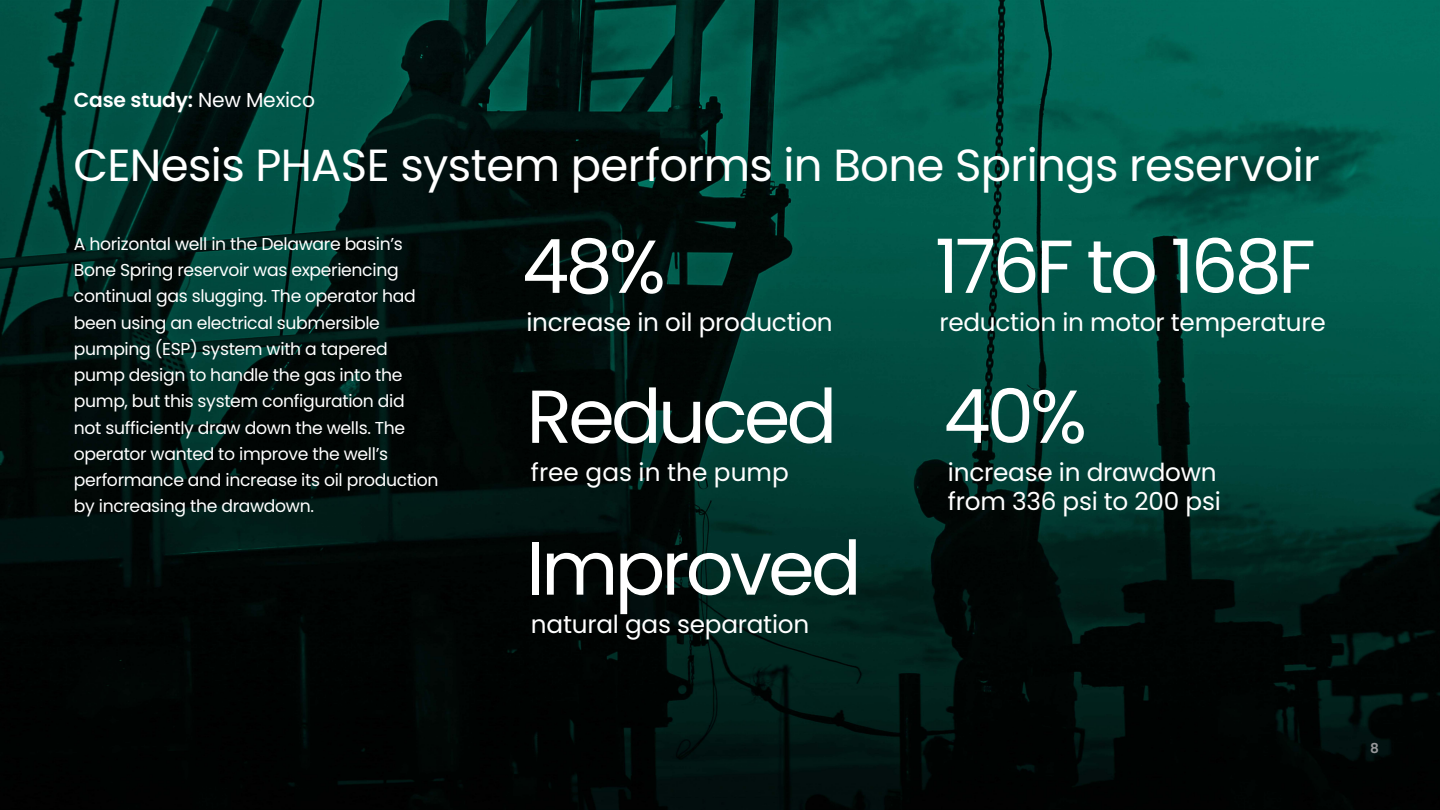
<style>
.page{position:relative;width:1440px;height:810px;background:#fff}
.page>*{position:absolute;margin:0;border:0;box-sizing:border-box;transform-origin:0 0}
.t1{font:74.93px "Poppins";letter-spacing:-.05em;color:#fff}
.t2{font:45px "Poppins";letter-spacing:-.015em;color:#fff}
.t3{font:24.75px/29.2px "Poppins";letter-spacing:-.01em;color:#fff}
.t4{font:600 20.25px "Poppins";letter-spacing:-.01em;color:#fff}
.t5{font:17.25px/26.2px "Poppins";letter-spacing:-.02em;color:#fff}
.t6{font:600 13.73px "Poppins";color:#97989a}
.s1{font-weight:400}
</style>
<div class="page">
<img style="left:0;top:0;width:1440px;height:810px">
<p class="t4" style="left:74px;top:88px;width:243px">Case study: <span class="s1">New Mexico</span></p>
<h2 class="t2" style="left:74px;top:139px;width:1248px">CENesis PHASE system performs in Bone Springs reservoir</h2>
<p class="t5" style="left:74px;top:231px;width:366px">A horizontal well in the Delaware basin’s Bone Spring reservoir was experiencing continual gas slugging. The operator had been using an electrical submersible pumping (ESP) system with a tapered pump design to handle the gas into the pump, but this system configuration did<br>not sufficiently draw down the wells. The operator wanted to improve the well’s performance and increase its oil production by increasing the drawdown.</p>
<h1 class="t1" style="left:522px;top:223px;width:145px">48%</h1>
<h3 class="t3" style="left:526px;top:308px;width:308px">increase in oil production</h3>
<h1 class="t1" style="left:526px;top:373px;width:312px">Reduced</h1>
<h3 class="t3" style="left:531px;top:458px;width:259px">free gas in the pump</h3>
<h1 class="t1" style="left:526px;top:525px;width:337px">Improved</h1>
<h3 class="t3" style="left:531px;top:610px;width:280px">natural gas separation</h3>
<h1 class="t1" style="left:935px;top:223px;width:382px">176F to 168F</h1>
<h3 class="t3" style="left:939px;top:308px;width:388px">reduction in motor temperature</h3>
<h1 class="t1" style="left:943px;top:373px;width:145px">40%</h1>
<h3 class="t3" style="left:948px;top:458px;width:274px">increase in drawdown from 336 psi to 200 psi</h3>
<p class="t6" style="left:1370px;top:740px;width:10px">8</p>
</div>
